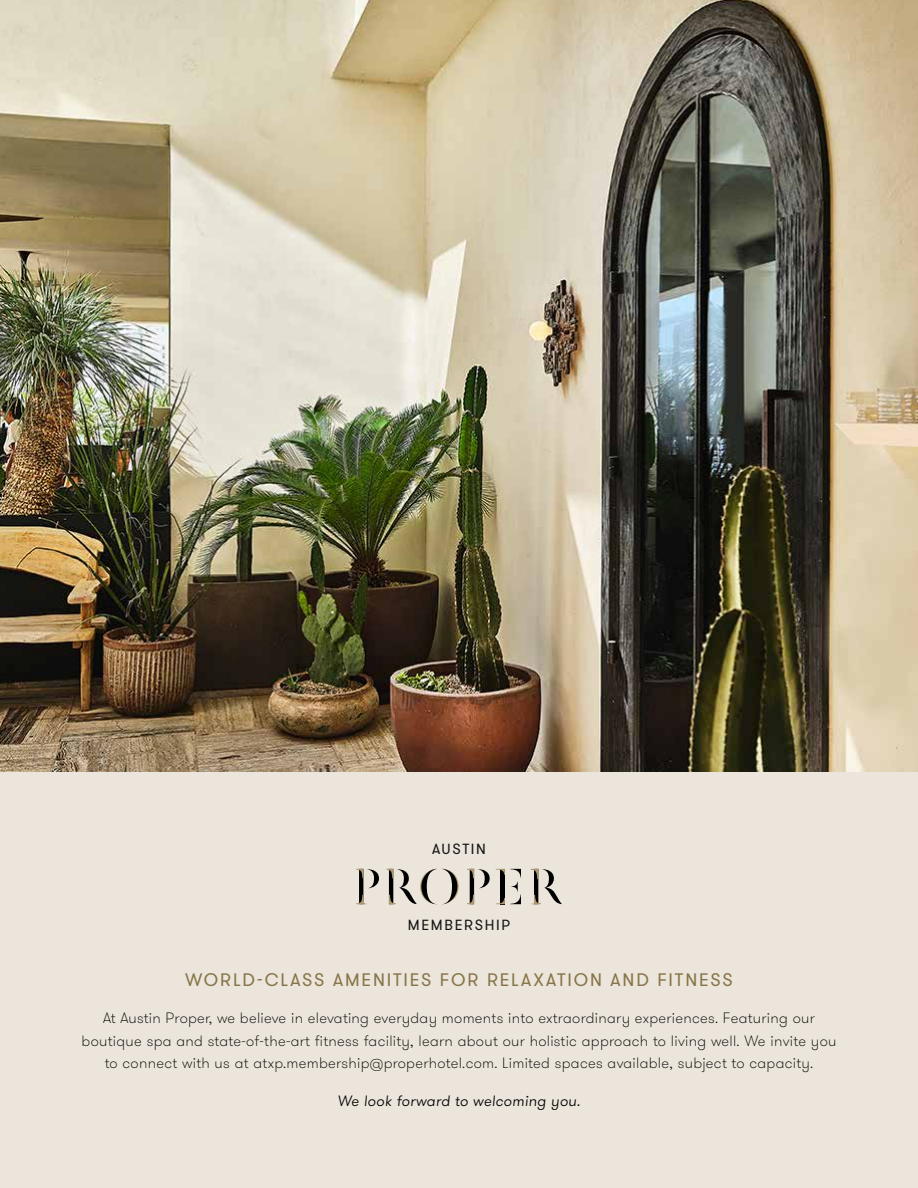
<style>
.page{position:relative;width:918px;height:1188px;background:#fff}
.page>*{position:absolute;margin:0;border:0;box-sizing:border-box;transform-origin:0 0}
.t1{font:18px "GT Walsheim";letter-spacing:.105em;color:#877548}
.t2{font:100 15px/22.5px "GT Walsheim";letter-spacing:.02em;color:#000;text-align:center}
.t3{font:italic 300 15px "GT Walsheim";letter-spacing:.02em;color:#000}
.t4{font:14.7px "GT Walsheim";letter-spacing:.115em;color:#141414}
</style>
<div class="page">
<div style="left:0;top:771px;width:918px;height:417px;background:#ebe5db"></div>
<img style="left:0;top:0;width:918px;height:771px">
<svg style="left:356px;top:869px;width:23px;height:35px"></svg>
<svg style="left:386px;top:869px;width:73px;height:35px;background:#b5afa6"></svg>
<svg style="left:467px;top:869px;width:23px;height:35px"></svg>
<svg style="left:496px;top:869px;width:25px;height:35px"></svg>
<svg style="left:531px;top:869px;width:31px;height:35px"></svg>
<p class="t4" style="left:432px;top:840px;width:55px">AUSTIN</p>
<p class="t4" style="left:408px;top:916px;width:104px">MEMBERSHIP</p>
<p class="t1" style="left:185px;top:968px;width:549px">WORLD-CLASS AMENITIES FOR RELAXATION AND FITNESS</p>
<p class="t2" style="left:82px;top:1007px;width:756px">At Austin Proper, we believe in elevating everyday moments into extraordinary experiences. Featuring our boutique spa and state-of-the-art fitness facility, learn about our holistic approach to living well. We invite you to connect with us at atxp.membership@properhotel.com. Limited spaces available, subject to capacity.</p>
<p class="t3" style="left:338px;top:1091px;width:244px">We look forward to welcoming you.</p>
</div>
